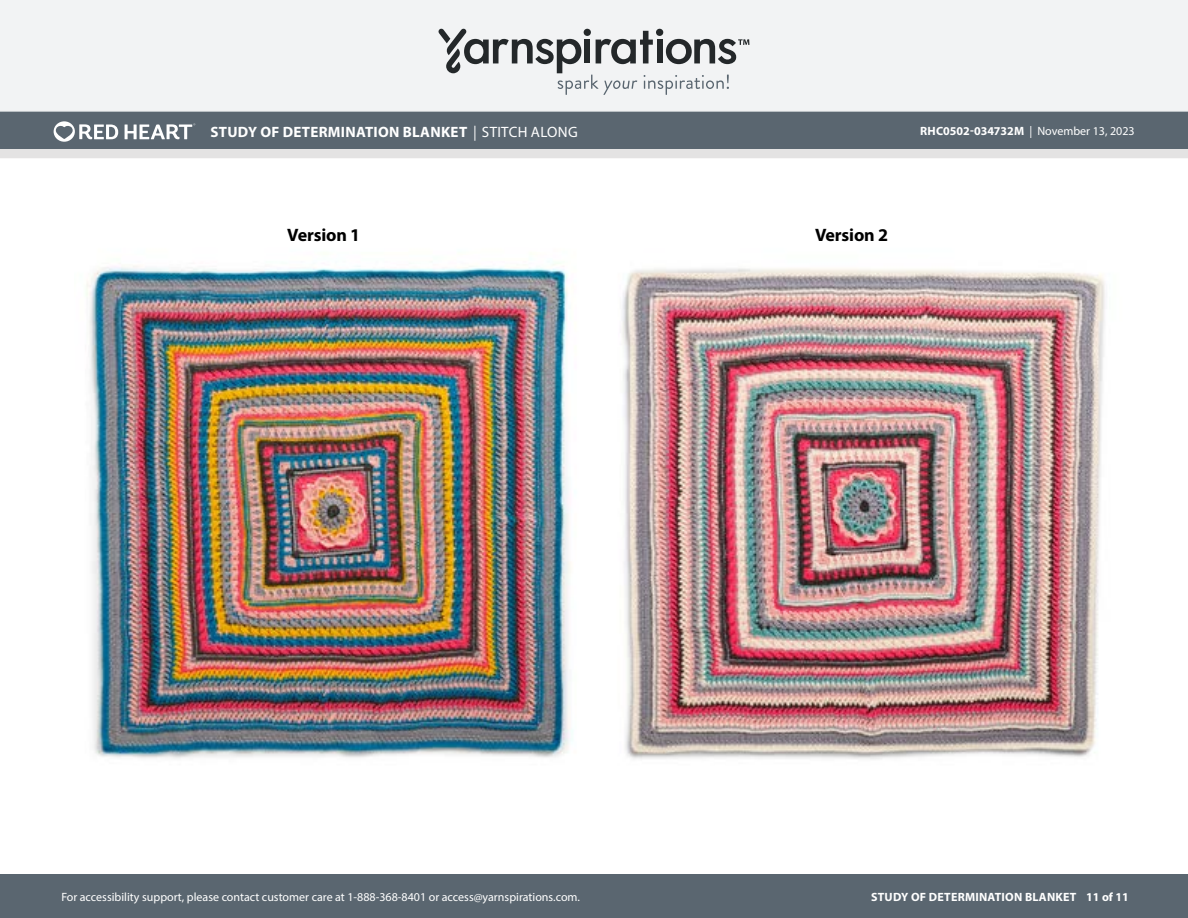
<style>
.page{position:relative;width:1188px;height:918px;background:#fff}
.page>*{position:absolute;margin:0;border:0;box-sizing:border-box;transform-origin:0 0}
.t1{font:700 18px "Myriad Pro";letter-spacing:-.01em;color:#000}
.t2{font:700 15px "Myriad Pro";letter-spacing:.02em;color:#fff}
.t3{font:12px "Myriad Pro";color:#fff}
.t4{font:700 12px "Myriad Pro";letter-spacing:.02em;color:#fff}
.s1{font-weight:400;font-style:italic}
.s2{font-weight:400}
.s3{font-weight:700}
</style>
<div class="page">
<div style="left:0;top:875px;width:1188px;height:43px;background:#5a6670"></div>
<div style="left:0;top:149px;width:1188px;height:9px;background:#e4e3e3"></div>
<div style="left:0;top:111px;width:1188px;height:38px;background:#5a6670"></div>
<div style="left:0;top:0;width:1188px;height:112px;background:#f2f3f4"></div>
<svg style="left:438px;top:29px;width:311px;height:66px"></svg>
<svg style="left:54px;top:121px;width:64px;height:21px"></svg>
<svg style="left:125px;top:123px;width:70px;height:16px"></svg>
<img style="left:622px;top:268px;width:483px;height:491px">
<img style="left:86px;top:263px;width:487px;height:496px">
<p class="t2" style="left:211px;top:122px;width:369px">STUDY OF DETERMINATION BLANKET <span class="s1">|</span> <span class="s2">STITCH ALONG</span></p>
<p class="t3" style="left:920px;top:124px;width:216px"><span class="s3">RHC0502-034732M</span> | November 13, 2023</p>
<h1 class="t1" style="left:287px;top:223px;width:74px">Version 1</h1>
<h1 class="t1" style="left:815px;top:223px;width:74px">Version 2</h1>
<p class="t3" style="left:61px;top:889px;width:520px">For accessibility support, please contact customer care at 1-888-368-8401 or access@yarnspirations.com.</p>
<p class="t4" style="left:871px;top:889px;width:259px">STUDY OF DETERMINATION BLANKET 11 of 11</p>
</div>
